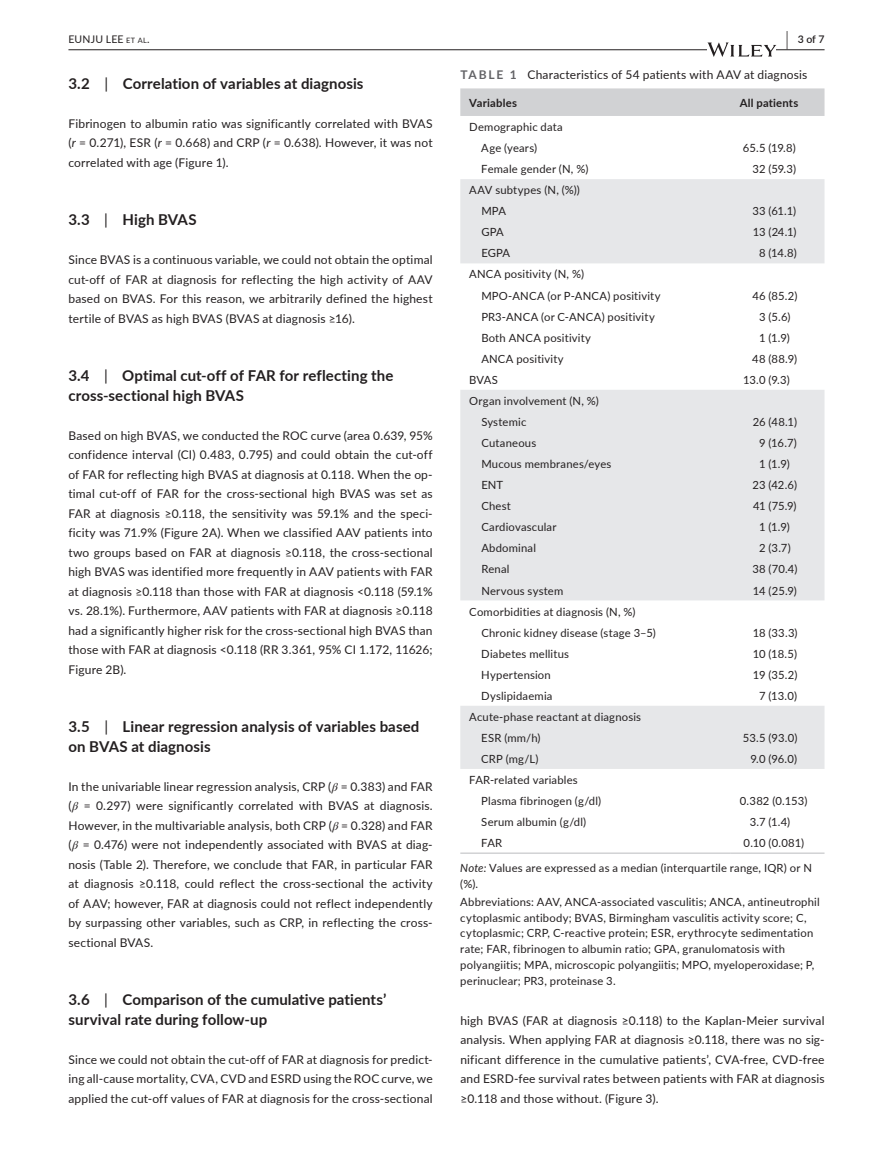
<style>
.page{position:relative;width:893px;height:1174px;background:#fff}
.page>*{position:absolute;margin:0;border:0;box-sizing:border-box;transform-origin:0 0}
.t1{font:700 15px/19.5px "Lato";letter-spacing:.005em;color:#231f20}
.t2{font:12px/19.5px "Lato";letter-spacing:.015em;color:#231f20;text-align:justify}
.t3{font:11.25px/21px "Lato";letter-spacing:.015em;color:#231f20}
.t4{font:700 11.25px "Lato";letter-spacing:.02em;color:#231f20}
.t5{font:10.5px "Lato";letter-spacing:.02em;color:#231f20}
.t6{font:600 10.5px "Lato";color:#231f20}
.s1{font-size:7.35px}
.s2{font-size:19.5px}
.s3{font-weight:400}
.s4{font-style:italic}
.s5{font-weight:700;color:#636366}
.s6{font-family:"STIX";font-style:italic}
</style>
<div class="page">
<hr style="left:68px;top:49px;width:756px;height:1px;background:#231f20">
<svg style="left:707px;top:42px;width:69px;height:15px"></svg>
<div style="left:460px;top:88px;width:364px;height:28px;background:#d1d2d4"></div>
<svg style="left:460px;top:179px;width:364px;height:590px;fill:#e6e7e9"></svg>
<hr style="left:460px;top:852px;width:271px;height:2px;background:#d1d2d4">
<hr style="left:731px;top:852px;width:93px;height:2px;background:#d1d2d4">
<p class="t5" style="left:68px;top:31px;width:83px">EUNJU LEE <span class="s1">et al</span>.</p>
<p class="t6" style="left:786px;top:31px;width:40px"><span class="s2">|</span> 3 of 7</p>
<p class="t1" style="left:68px;top:73px;width:297px">3.2 <span class="s3">|</span> Correlation of variables at diagnosis</p>
<p class="t2" style="left:68px;top:113px;width:366px">Fibrinogen to albumin ratio was significantly correlated with BVAS (<span class="s4">r</span> = 0.271), ESR (<span class="s4">r</span> = 0.668) and CRP (<span class="s4">r</span> = 0.638). However, it was not correlated with age (Figure 1).</p>
<p class="t2" style="left:460px;top:64px;width:348px"><span class="s5">TABLE 1</span> Characteristics of 54 patients with AAV at diagnosis</p>
<p class="t4" style="left:469px;top:94px;width:49px">Variables</p>
<p class="t4" style="left:740px;top:94px;width:60px">All patients</p>
<p class="t3" style="left:481px;top:116px;width:83px;text-indent:-12px">Demographic data<br>Age (years)</p>
<p class="t3" style="left:743px;top:137px;width:54px">65.5 (19.8)</p>
<p class="t3" style="left:481px;top:158px;width:109px">Female gender (N, %)</p>
<p class="t3" style="left:753px;top:158px;width:45px">32 (59.3)</p>
<p class="t3" style="left:481px;top:179px;width:100px;text-indent:-12px">AAV subtypes (N, (%))<br>MPA</p>
<p class="t3" style="left:752px;top:200px;width:45px">33 (61.1)</p>
<p class="t1" style="left:68px;top:209px;width:130px">3.3 <span class="s3">|</span> High BVAS</p>
<p class="t2" style="left:68px;top:249px;width:366px">Since BVAS is a continuous variable, we could not obtain the optimal cut-off of FAR at diagnosis for reflecting the high activity of AAV based on BVAS. For this reason, we arbitrarily defined the highest tertile of BVAS as high BVAS (BVAS at diagnosis ≥16).</p>
<p class="t3" style="left:481px;top:221px;width:24px">GPA</p>
<p class="t3" style="left:753px;top:221px;width:45px">13 (24.1)</p>
<p class="t3" style="left:481px;top:242px;width:30px">EGPA</p>
<p class="t3" style="left:759px;top:242px;width:39px">8 (14.8)</p>
<p class="t3" style="left:481px;top:263px;width:181px;text-indent:-12px">ANCA positivity (N, %)<br>MPO-ANCA (or P-ANCA) positivity</p>
<p class="t3" style="left:752px;top:284px;width:47px">46 (85.2)</p>
<p class="t3" style="left:481px;top:305px;width:175px">PR3-ANCA (or C-ANCA) positivity</p>
<p class="t3" style="left:759px;top:305px;width:33px">3 (5.6)</p>
<p class="t3" style="left:481px;top:327px;width:111px">Both ANCA positivity</p>
<p class="t3" style="left:759px;top:327px;width:32px">1 (1.9)</p>
<p class="t3" style="left:481px;top:348px;width:84px">ANCA positivity</p>
<p class="t3" style="left:752px;top:348px;width:46px">48 (88.9)</p>
<p class="t3" style="left:469px;top:369px;width:30px">BVAS</p>
<p class="t3" style="left:743px;top:369px;width:48px">13.0 (9.3)</p>
<p class="t3" style="left:481px;top:390px;width:119px;text-indent:-12px">Organ involvement (N, %)<br>Systemic</p>
<p class="t1" style="left:68px;top:365px;width:327px">3.4 <span class="s3">|</span> Optimal cut-off of FAR for reflecting the cross-sectional high BVAS</p>
<p class="t2" style="left:68px;top:425px;width:366px">Based on high BVAS, we conducted the ROC curve (area 0.639, 95% confidence interval (CI) 0.483, 0.795) and could obtain the cut-off of FAR for reflecting high BVAS at diagnosis at 0.118. When the op&shy;timal cut-off of FAR for the cross-sectional high BVAS was set as FAR at diagnosis ≥0.118, the sensitivity was 59.1% and the speci&shy;ficity was 71.9% (Figure 2A). When we classified AAV patients into two groups based on FAR at diagnosis ≥0.118, the cross-sectional high BVAS was identified more frequently in AAV patients with FAR at diagnosis ≥0.118 than those with FAR at diagnosis &lt;0.118 (59.1% vs. 28.1%). Furthermore, AAV patients with FAR at diagnosis ≥0.118 had a significantly higher risk for the cross-sectional high BVAS than those with FAR at diagnosis &lt;0.118 (RR 3.361, 95% CI 1.172, 11626; Figure 2B).</p>
<p class="t3" style="left:753px;top:411px;width:46px">26 (48.1)</p>
<p class="t3" style="left:481px;top:432px;width:56px">Cutaneous</p>
<p class="t3" style="left:759px;top:432px;width:39px">9 (16.7)</p>
<p class="t3" style="left:481px;top:453px;width:132px">Mucous membranes/eyes</p>
<p class="t3" style="left:759px;top:453px;width:32px">1 (1.9)</p>
<p class="t3" style="left:481px;top:474px;width:23px">ENT</p>
<p class="t3" style="left:753px;top:474px;width:46px">23 (42.6)</p>
<p class="t3" style="left:481px;top:495px;width:31px">Chest</p>
<p class="t3" style="left:753px;top:495px;width:45px">41 (75.9)</p>
<p class="t3" style="left:481px;top:516px;width:77px">Cardiovascular</p>
<p class="t3" style="left:759px;top:516px;width:32px">1 (1.9)</p>
<p class="t3" style="left:481px;top:537px;width:56px">Abdominal</p>
<p class="t3" style="left:759px;top:537px;width:33px">2 (3.7)</p>
<p class="t3" style="left:481px;top:558px;width:30px">Renal</p>
<p class="t3" style="left:752px;top:558px;width:47px">38 (70.4)</p>
<p class="t3" style="left:481px;top:579px;width:84px">Nervous system</p>
<p class="t3" style="left:753px;top:579px;width:45px">14 (25.9)</p>
<p class="t3" style="left:481px;top:600px;width:176px;text-indent:-12px">Comorbidities at diagnosis (N, %)<br>Chronic kidney disease (stage 3–5)</p>
<p class="t3" style="left:753px;top:621px;width:46px">18 (33.3)</p>
<p class="t3" style="left:481px;top:642px;width:89px">Diabetes mellitus</p>
<p class="t3" style="left:753px;top:642px;width:46px">10 (18.5)</p>
<p class="t3" style="left:481px;top:663px;width:71px">Hypertension</p>
<p class="t3" style="left:753px;top:663px;width:46px">19 (35.2)</p>
<p class="t3" style="left:481px;top:685px;width:73px">Dyslipidaemia</p>
<p class="t3" style="left:759px;top:685px;width:39px">7 (13.0)</p>
<p class="t3" style="left:481px;top:706px;width:161px;text-indent:-12px">Acute-phase reactant at diagnosis<br>ESR (mm/h)</p>
<p class="t1" style="left:68px;top:716px;width:352px">3.5 <span class="s3">|</span> Linear regression analysis of variables based on BVAS at diagnosis</p>
<p class="t2" style="left:68px;top:776px;width:366px">In the univariable linear regression analysis, CRP (<span class="s6">β</span> = 0.383) and FAR (<span class="s6">β</span> = 0.297) were significantly correlated with BVAS at diagnosis.<br>However, in the multivariable analysis, both CRP (<span class="s6">β</span> = 0.328) and FAR (<span class="s6">β</span> = 0.476) were not independently associated with BVAS at diag&shy;nosis (Table 2). Therefore, we conclude that FAR, in particular FAR at diagnosis ≥0.118, could reflect the cross-sectional the activity of AAV; however, FAR at diagnosis could not reflect independently by surpassing other variables, such as CRP, in reflecting the cross&shy;sectional BVAS.</p>
<p class="t3" style="left:743px;top:727px;width:56px">53.5 (93.0)</p>
<p class="t3" style="left:481px;top:748px;width:59px">CRP (mg/L)</p>
<p class="t3" style="left:750px;top:748px;width:48px">9.0 (96.0)</p>
<p class="t3" style="left:481px;top:769px;width:121px;text-indent:-12px">FAR-related variables<br>Plasma fibrinogen (g/dl)</p>
<p class="t3" style="left:740px;top:790px;width:69px">0.382 (0.153)</p>
<p class="t3" style="left:481px;top:811px;width:106px">Serum albumin (g/dl)</p>
<p class="t3" style="left:750px;top:811px;width:42px">3.7 (1.4)</p>
<p class="t3" style="left:481px;top:832px;width:22px">FAR</p>
<p class="t3" style="left:460px;top:830px;width:353px;line-height:24.8px;text-indent:283px">0.10 (0.081)<br><span class="s4">Note:</span> Values are expressed as a median (interquartile range, IQR) or N</p>
<p class="t3" style="left:460px;top:874px;width:361px;line-height:18px">(%).<br>Abbreviations: AAV, ANCA-associated vasculitis; ANCA, antineutrophil</p>
<p class="t3" style="left:460px;top:909px;width:355px;line-height:15.8px">cytoplasmic antibody; BVAS, Birmingham vasculitis activity score; C, cytoplasmic; CRP, C-reactive protein; ESR, erythrocyte sedimentation rate; FAR, fibrinogen to albumin ratio; GPA, granulomatosis with polyangiitis; MPA, microscopic polyangiitis; MPO, myeloperoxidase; P, perinuclear; PR3, proteinase 3.</p>
<p class="t1" style="left:68px;top:989px;width:319px">3.6 <span class="s3">|</span> Comparison of the cumulative patients’ survival rate during follow-up</p>
<p class="t2" style="left:68px;top:1049px;width:366px">Since we could not obtain the cut-off of FAR at diagnosis for predict&shy;ing all-cause mortality, CVA, CVD and ESRD using the ROC curve, we applied the cut-off values of FAR at diagnosis for the cross-sectional</p>
<p class="t2" style="left:460px;top:1010px;width:366px">high BVAS (FAR at diagnosis ≥0.118) to the Kaplan-Meier survival analysis. When applying FAR at diagnosis ≥0.118, there was no sig&shy;nificant difference in the cumulative patients’, CVA-free, CVD-free and ESRD-fee survival rates between patients with FAR at diagnosis ≥0.118 and those without. (Figure 3).</p>
</div>
